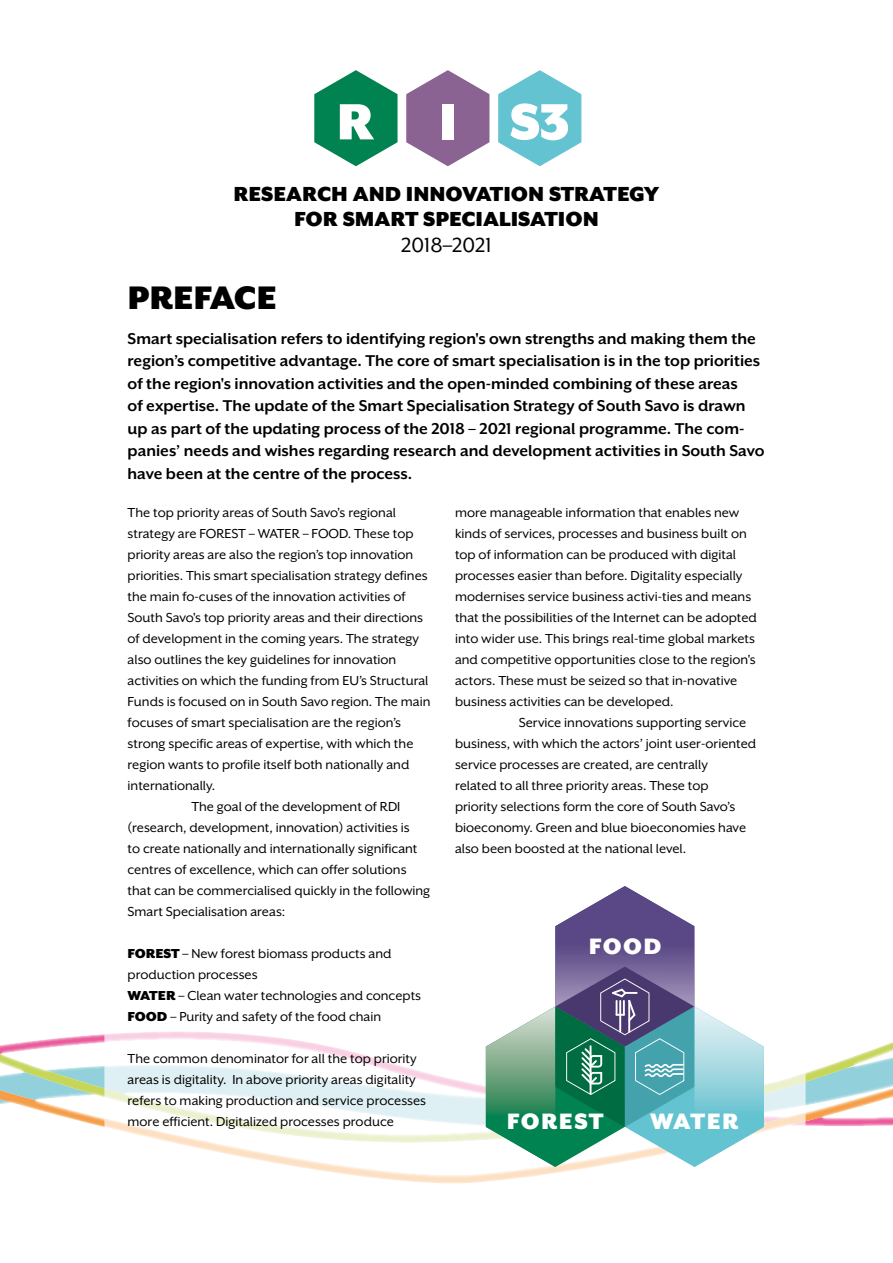
<style>
.page{position:relative;width:893px;height:1263px;background:#fff}
.page>*{position:absolute;margin:0;border:0;box-sizing:border-box;transform-origin:0 0}
.t1{font:900 58.5px "Mr Eaves XL Mod OT";color:#fff}
.t2{font:900 37.5px "Mr Eaves XL San OT";color:#000}
.t3{font:900 25.65px "Mr Eaves XL San OT";letter-spacing:.06em;color:#fff}
.t4{font:900 23.4px/25.7px "Mr Eaves XL Mod OT";color:#000;text-align:center}
.t5{font:23.4px "Mr Eaves XL Mod OT";color:#000}
.t6{font:700 18px/22.5px "Mr Eaves XL San OT";color:#000}
.t7{font:15px/21px "Mr Eaves XL San OT";color:#000}
.s1{font-weight:900}
</style>
<div class="page">
<img style="left:0;top:1042px;width:893px;height:46px">
<img style="left:0;top:1088px;width:893px;height:39px">
<img style="left:105px;top:1031px;width:700px;height:42px">
<img style="left:105px;top:1073px;width:700px;height:39px">
<img style="left:105px;top:1112px;width:700px;height:71px">
<svg style="left:486px;top:886px;width:278px;height:281px"></svg>
<svg style="left:314px;top:70px;width:84px;height:96px"></svg>
<svg style="left:406px;top:70px;width:83px;height:96px"></svg>
<svg style="left:498px;top:70px;width:83px;height:96px"></svg>
<h1 class="t1" style="left:336px;top:93px;width:235px">R IS3</h1>
<h3 class="t4" style="left:233px;top:181px;width:427px">RESEARCH AND INNOVATION STRATEGY<br>FOR SMART SPECIALISATION</h3>
<h3 class="t5" style="left:401px;top:233px;width:92px">2018–2021</h3>
<h2 class="t2" style="left:128px;top:279px;width:151px">PREFACE</h2>
<p class="t6" style="left:128px;top:327px;width:638px">Smart specialisation refers to identifying region's own strengths and making them the region’s competitive advantage. The core of smart specialisation is in the top priorities of the region's innovation activities and the open-minded combining of these areas<br>of expertise. The update of the Smart Specialisation Strategy of South Savo is drawn up as part of the updating process of the 2018 – 2021 regional programme. The com&shy;panies’ needs and wishes regarding research and development activities in South Savo have been at the centre of the process.</p>
<p class="t7" style="left:128px;top:502px;width:270px">The top priority areas of South Savo's regional</p>
<p class="t7" style="left:128px;top:523px;width:288px">strategy are FOREST – WATER – FOOD. These top</p>
<p class="t7" style="left:128px;top:544px;width:287px">priority areas are also the region’s top innovation</p>
<p class="t7" style="left:128px;top:565px;width:302px">priorities. This smart specialisation strategy defines</p>
<p class="t7" style="left:128px;top:586px;width:279px">the main fo-cuses of the innovation activities of</p>
<p class="t7" style="left:128px;top:607px;width:297px">South Savo's top priority areas and their directions</p>
<p class="t7" style="left:128px;top:628px;width:293px">of development in the coming years. The strategy</p>
<p class="t7" style="left:128px;top:649px;width:270px">also outlines the key guidelines for innovation</p>
<p class="t7" style="left:128px;top:670px;width:302px">activities on which the funding from EU’s Structural</p>
<p class="t7" style="left:128px;top:691px;width:305px">Funds is focused on in South Savo region. The main</p>
<p class="t7" style="left:128px;top:712px;width:275px">focuses of smart specialisation are the region’s</p>
<p class="t7" style="left:128px;top:733px;width:287px">strong specific areas of expertise, with which the</p>
<p class="t7" style="left:128px;top:754px;width:283px">region wants to profile itself both nationally and</p>
<p class="t7" style="left:128px;top:775px;width:89px">internationally.</p>
<p class="t7" style="left:191px;top:796px;width:210px">The goal of the development of RDI</p>
<p class="t7" style="left:128px;top:817px;width:284px">(research, development, innovation) activities is</p>
<p class="t7" style="left:128px;top:838px;width:291px">to create nationally and internationally significant</p>
<p class="t7" style="left:128px;top:859px;width:281px">centres of excellence, which can offer solutions</p>
<p class="t7" style="left:128px;top:880px;width:304px">that can be commercialised quickly in the following</p>
<p class="t7" style="left:128px;top:901px;width:159px">Smart Specialisation areas:</p>
<p class="t7" style="left:128px;top:943px;width:295px"><span class="s1">FOREST</span> – New forest biomass products and production processes<br><span class="s1">WATER</span> – Clean water technologies and concepts <span class="s1">FOOD</span> – Purity and safety of the food chain</p>
<p class="t7" style="left:128px;top:1048px;width:300px">The common denominator for all the top priority areas is digitality. In above priority areas digitality refers to making production and service processes more efficient. Digitalized processes produce</p>
<p class="t7" style="left:455px;top:502px;width:286px">more manageable information that enables new</p>
<p class="t7" style="left:455px;top:523px;width:293px">kinds of services, processes and business built on</p>
<p class="t7" style="left:455px;top:544px;width:283px">top of information can be produced with digital</p>
<p class="t7" style="left:455px;top:565px;width:289px">processes easier than before. Digitality especially</p>
<p class="t7" style="left:455px;top:586px;width:298px">modernises service business activi-ties and means</p>
<p class="t7" style="left:455px;top:607px;width:303px">that the possibilities of the Internet can be adopted</p>
<p class="t7" style="left:455px;top:628px;width:301px">into wider use. This brings real-time global markets</p>
<p class="t7" style="left:455px;top:649px;width:302px">and competitive opportunities close to the region's</p>
<p class="t7" style="left:455px;top:670px;width:284px">actors. These must be seized so that in-novative</p>
<p class="t7" style="left:455px;top:691px;width:220px">business activities can be developed.</p>
<p class="t7" style="left:519px;top:712px;width:229px">Service innovations supporting service</p>
<p class="t7" style="left:455px;top:733px;width:303px">business, with which the actors’ joint user-oriented</p>
<p class="t7" style="left:455px;top:754px;width:254px">service processes are created, are centrally</p>
<p class="t7" style="left:455px;top:775px;width:255px">related to all three priority areas. These top</p>
<p class="t7" style="left:455px;top:796px;width:282px">priority selections form the core of South Savo’s</p>
<p class="t7" style="left:455px;top:817px;width:293px">bioeconomy. Green and blue bioeconomies have</p>
<p class="t7" style="left:455px;top:838px;width:233px">also been boosted at the national level.</p>
<h3 class="t3" style="left:589px;top:933px;width:74px">FOOD</h3>
<h3 class="t3" style="left:507px;top:1108px;width:98px">FOREST</h3>
<h3 class="t3" style="left:650px;top:1108px;width:90px">WATER</h3>
</div>
